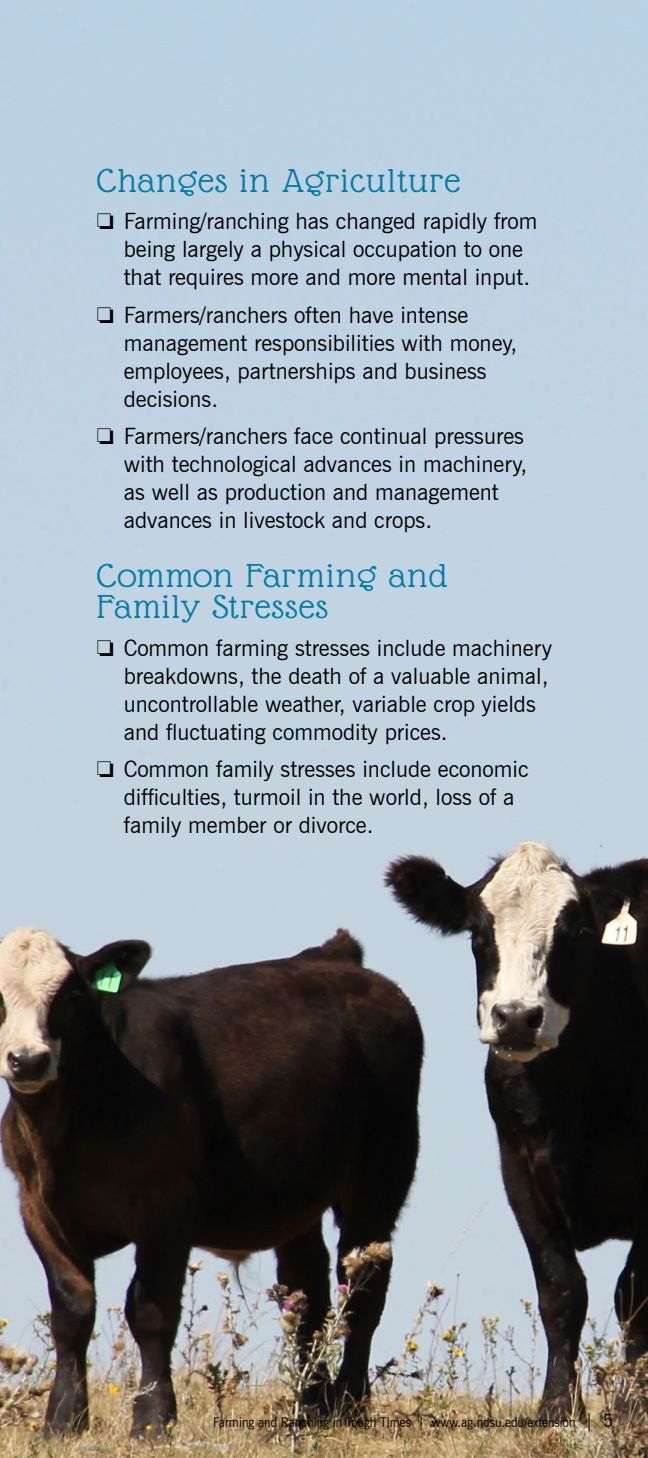
<style>
.page{position:relative;width:648px;height:1458px;background:#fff}
.page>*{position:absolute;margin:0;border:0;box-sizing:border-box;transform-origin:0 0}
.Subhead_2{font:36px/31.5px "Glass Antiqua";letter-spacing:.03em;color:#007ca6;scale:1.1 1}
.Body_text{font:22.5px/28.1px "News Gothic BT";color:#000}
.t1{font:13.5px "News Gothic BT";color:#000;scale:.9 1}
.s1{font-size:18px}
</style>
<div class="page">
<img style="left:0;top:0;width:648px;height:1458px">
<p class="Subhead_2" style="left:97px;top:165px;width:331px">Changes in Agriculture</p>
<p class="Body_text" style="left:124px;top:207px;width:415px;text-indent:-27px">❏ Farming/ranching has changed rapidly from being largely a physical occupation to one that requires more and more mental input.</p>
<p class="Body_text" style="left:124px;top:300px;width:395px;text-indent:-27px">❏ Farmers/ranchers often have intense management responsibilities with money, employees, partnerships and business decisions.</p>
<p class="Body_text" style="left:124px;top:422px;width:405px;text-indent:-27px">❏ Farmers/ranchers face continual pressures with technological advances in machinery, as well as production and management advances in livestock and crops.</p>
<p class="Subhead_2" style="left:97px;top:560px;width:321px">Common Farming and<br>Family Stresses</p>
<p class="Body_text" style="left:124px;top:633px;width:430px;text-indent:-27px">❏ Common farming stresses include machinery breakdowns, the death of a valuable animal, uncontrollable weather, variable crop yields and fluctuating commodity prices.</p>
<p class="Body_text" style="left:124px;top:755px;width:406px;text-indent:-27px">❏ Common family stresses include economic difficulties, turmoil in the world, loss of a family member or divorce.</p>
<p class="t1" style="left:213px;top:1414px;width:446px">Farming and Ranching in Tough Times | www.ag.ndsu.edu/extension <span class="s1">| 5</span></p>
</div>
